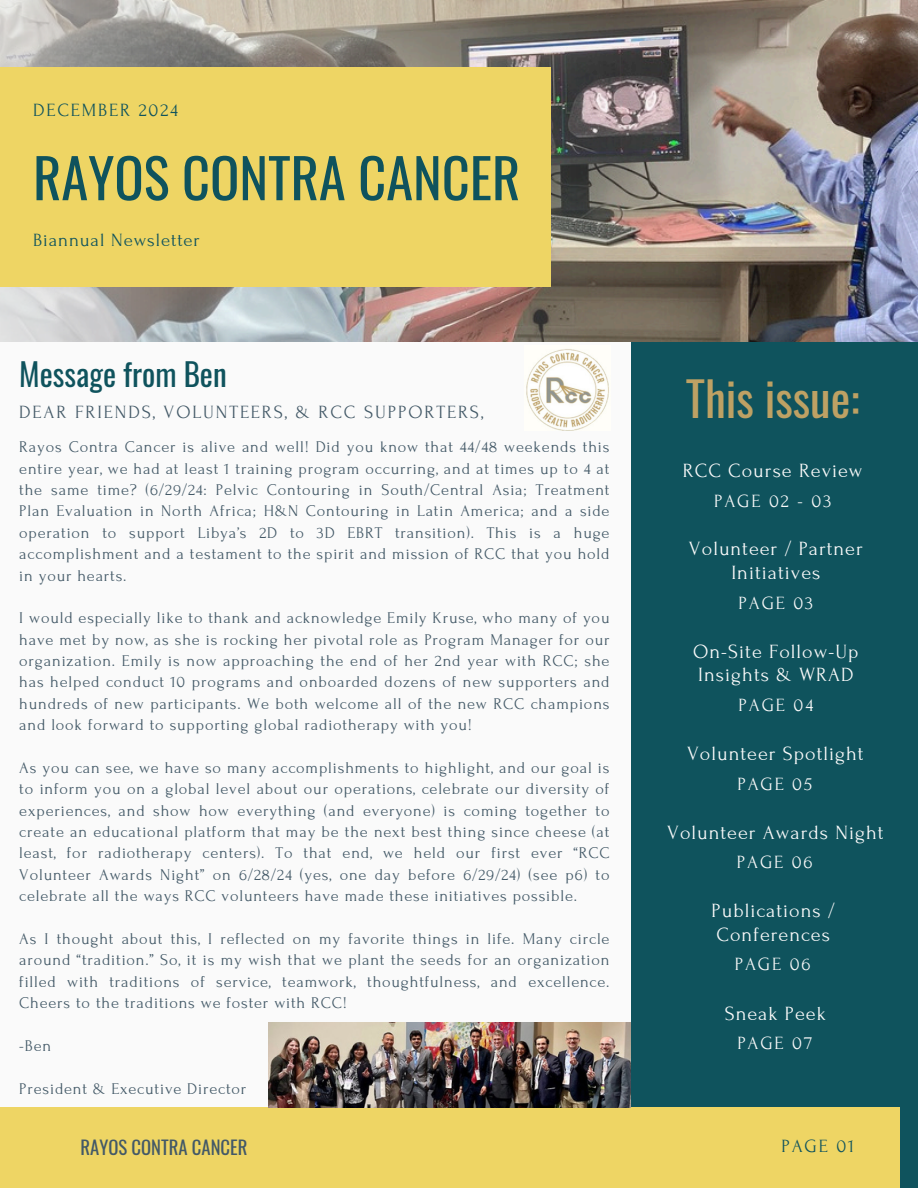
<style>
.page{position:relative;width:918px;height:1188px;background:#fafafa}
.page>*{position:absolute;margin:0;border:0;box-sizing:border-box;transform-origin:0 0}
.t1{font:54.45px "Oswald";color:#0f535d}
.t2{font:46.65px "Oswald";color:#bea164}
.t3{font:31.2px "Oswald";color:#0f535d}
.t4{font:20.1px/23.7px "Forum";letter-spacing:.05em;color:#fafafa}
.t5{font:18.6px "Forum";letter-spacing:.1em;color:#fafafa}
.t6{font:18.6px "Forum";letter-spacing:.1em;color:#435967}
.t7{font:18.6px "Forum";letter-spacing:.05em;color:#0f535d}
.t8{font:18.6px "Oswald";color:#435967}
.t9{font:18.6px "Forum";letter-spacing:.1em;color:#0f535d}
.t10{font:16.35px/21.3px "Forum";letter-spacing:.05em;color:#435967;text-align:justify}
</style>
<div class="page">
<div style="left:631px;top:342px;width:287px;height:846px;background:#0f535d"></div>
<img style="left:0;top:0;width:918px;height:342px">
<div style="left:0;top:67px;width:550px;height:219px;background:#eed564"></div>
<div style="left:0;top:1107px;width:900px;height:81px;background:#eed564"></div>
<svg style="left:639px;top:39px;width:32px;height:8px"></svg>
<img style="left:268px;top:1023px;width:362px;height:84px">
<img style="left:526px;top:349px;width:83px;height:82px">
<h4 class="t9" style="left:33px;top:100px;width:146px">DECEMBER 2024</h4>
<h5 class="t1" style="left:33px;top:135px;width:489px">RAYOS CONTRA CANCER</h5>
<h5 class="t7" style="left:33px;top:230px;width:168px">Biannual Newsletter</h5>
<p class="t3" style="left:19px;top:350px;width:209px">Message from Ben</p>
<p class="t6" style="left:19px;top:402px;width:465px">DEAR FRIENDS, VOLUNTEERS, &amp; RCC SUPPORTERS,</p>
<p class="t10" style="left:19px;top:437px;width:592px">Rayos Contra Cancer is alive and well! Did you know that 44/48 weekends this entire year, we had at least 1 training program occurring, and at times up to 4 at the same time? (6/29/24: Pelvic Contouring in South/Central Asia; Treatment Plan Evaluation in North Africa; H&amp;N Contouring in Latin America; and a side operation to support Libya’s 2D to 3D EBRT transition). This is a huge accomplishment and a testament to the spirit and mission of RCC that you hold in your hearts.</p>
<h4 class="t10" style="left:19px;top:608px;width:592px">I would especially like to thank and acknowledge Emily Kruse, who many of you have met by now, as she is rocking her pivotal role as Program Manager for our organization. Emily is now approaching the end of her 2nd year with RCC; she has helped conduct 10 programs and onboarded dozens of new supporters and hundreds of new participants. We both welcome all of the new RCC champions and look forward to supporting global radiotherapy with you!</h4>
<h1 class="t10" style="left:19px;top:757px;width:592px">As you can see, we have so many accomplishments to highlight, and our goal is to inform you on a global level about our operations, celebrate our diversity of experiences, and show how everything (and everyone) is coming together to create an educational platform that may be the next best thing since cheese (at least, for radiotherapy centers). To that end, we held our first ever “RCC Volunteer Awards Night” on 6/28/24 (yes, one day before 6/29/24) (see p6) to celebrate all the ways RCC volunteers have made these initiatives possible.</h1>
<h5 class="t10" style="left:19px;top:928px;width:592px">As I thought about this, I reflected on my favorite things in life. Many circle around “tradition.” So, it is my wish that we plant the seeds for an organization filled with traditions of service, teamwork, thoughtfulness, and excellence.<br>Cheers to the traditions we foster with RCC!</h5>
<p class="t10" style="left:19px;top:1035px;width:33px">-Ben</p>
<h2 class="t10" style="left:19px;top:1078px;width:229px">President &amp; Executive Director</h2>
<h4 class="t2" style="left:686px;top:363px;width:175px">This issue:</h4>
<h5 class="t4" style="left:683px;top:459px;width:181px">RCC Course Review</h5>
<h4 class="t5" style="left:714px;top:491px;width:119px">PAGE 02 - 03</h4>
<h5 class="t4" style="left:689px;top:537px;width:175px;text-align:center">Volunteer / Partner<br>Initiatives</h5>
<h4 class="t5" style="left:739px;top:593px;width:76px">PAGE 03</h4>
<h5 class="t4" style="left:693px;top:640px;width:167px">On-Site Follow-Up<br>Insights &amp; WRAD</h5>
<h4 class="t5" style="left:739px;top:695px;width:76px">PAGE 04</h4>
<h5 class="t4" style="left:687px;top:742px;width:178px">Volunteer Spotlight</h5>
<h4 class="t5" style="left:737px;top:774px;width:76px">PAGE 05</h4>
<p class="t4" style="left:667px;top:821px;width:218px">Volunteer Awards Night</p>
<h3 class="t5" style="left:737px;top:852px;width:77px">PAGE 06</h3>
<h4 class="t4" style="left:712px;top:899px;width:125px">Publications /<br>Conferences</h4>
<p class="t5" style="left:735px;top:954px;width:77px">PAGE 06</p>
<p class="t4" style="left:725px;top:1002px;width:103px">Sneak Peek</p>
<p class="t5" style="left:737px;top:1033px;width:76px">PAGE 07</p>
<h5 class="t8" style="left:81px;top:1133px;width:168px">RAYOS CONTRA CANCER</h5>
<h4 class="t7" style="left:781px;top:1136px;width:74px">PAGE 01</h4>
</div>
